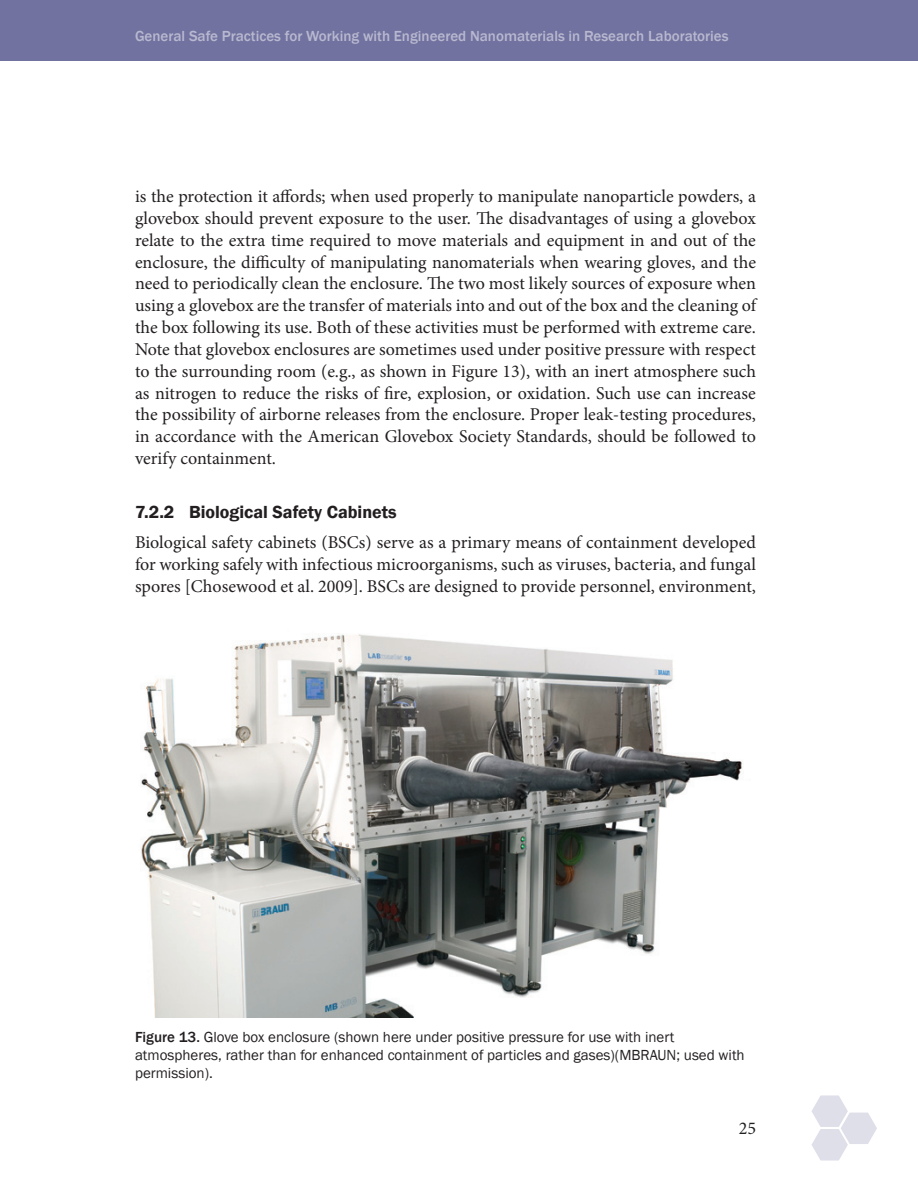
<style>
.page{position:relative;width:918px;height:1188px;background:#fff}
.page>*{position:absolute;margin:0;border:0;box-sizing:border-box;transform-origin:0 0}
.Body{font:18px/21.9px "Minion Pro";color:#231f20;text-align:justify}
.Heading_3{font:600 18px "Franklin Gothic";color:#231f20}
.Figure_Caption{font:15px/18px "Franklin Gothic";color:#231f20}
.t1{font:500 15px "Franklin Gothic";color:#b8b8d0}
.s1{font-weight:500}
</style>
<div class="page">
<div style="left:0;top:0;width:918px;height:61px;background:#71729f"></div>
<svg style="left:811px;top:1095px;width:66px;height:66px"></svg>
<img style="left:141px;top:634px;width:603px;height:384px">
<p class="t1" style="left:135px;top:27px;width:595px">General Safe Practices for Working with Engineered Nanomaterials in Research Laboratories</p>
<p class="Body" style="left:135px;top:185px;width:623px">is the protection it affords; when used properly to manipulate nanoparticle powders, a glovebox should prevent exposure to the user. The disadvantages of using a glovebox relate to the extra time required to move materials and equipment in and out of the enclosure, the difficulty of manipulating nanomaterials when wearing gloves, and the need to periodically clean the enclosure. The two most likely sources of exposure when using a glovebox are the transfer of materials into and out of the box and the cleaning of the box following its use. Both of these activities must be performed with extreme care.<br>Note that glovebox enclosures are sometimes used under positive pressure with respect to the surrounding room (e.g., as shown in Figure 13), with an inert atmosphere such as nitrogen to reduce the risks of fire, explosion, or oxidation. Such use can increase the possibility of airborne releases from the enclosure. Proper leak-testing procedures, in accordance with the American Glovebox Society Standards, should be followed to verify containment.</p>
<h3 class="Heading_3" style="left:135px;top:500px;width:263px">7.2.2 Biological Safety Cabinets</h3>
<p class="Body" style="left:135px;top:532px;width:623px">Biological safety cabinets (BSCs) serve as a primary means of containment developed for working safely with infectious microorganisms, such as viruses, bacteria, and fungal spores [Chosewood et al. 2009]. BSCs are designed to provide personnel, environment,</p>
<p class="Figure_Caption" style="left:135px;top:1029px;width:611px"><span class="s1">Figure 13.</span> Glove box enclosure (shown here under positive pressure for use with inert atmospheres, rather than for enhanced containment of particles and gases)(MBRAUN; used with permission).</p>
<p class="Body" style="left:739px;top:1117px;width:19px">25</p>
</div>
